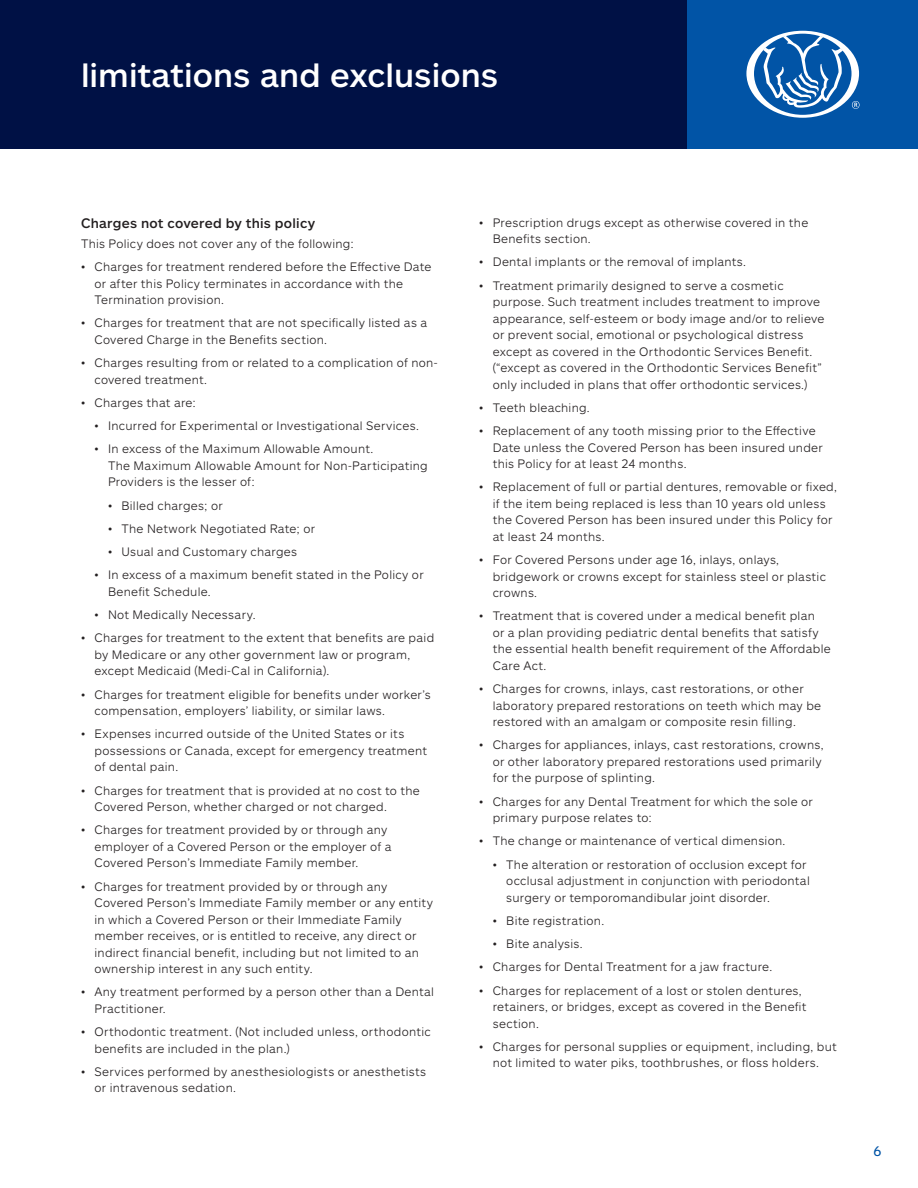
<style>
.page{position:relative;width:918px;height:1188px;background:#fff}
.page>*{position:absolute;margin:0;border:0;box-sizing:border-box;transform-origin:0 0}
.t1{font:500 33px "Allstate Sans";color:#fff}
.t2{font:500 13.5px "Allstate Sans";letter-spacing:.015em;color:#231f20}
.t3{font:13.5px "Allstate Sans";color:#0154a6}
.t4{font:300 12px/16.5px "Allstate Sans";letter-spacing:.025em;color:#231f20}
</style>
<div class="page">
<div style="left:0;top:0;width:918px;height:148px;background:#001145"></div>
<div style="left:688px;top:0;width:230px;height:148px;background:#0154a6"></div>
<svg style="left:746px;top:31px;width:114px;height:87px"></svg>
<p class="t1" style="left:81px;top:54px;width:419px">limitations and exclusions</p>
<p class="t2" style="left:81px;top:214px;width:236px">Charges not covered by this policy</p>
<p class="t4" style="left:81px;top:235px;width:274px">This Policy does not cover any of the following:</p>
<p class="t4" style="left:94px;top:258px;width:338px;text-indent:-14px">• Charges for treatment rendered before the Effective Date or after this Policy terminates in accordance with the<br>Termination provision.</p>
<p class="t4" style="left:94px;top:314px;width:334px;text-indent:-14px">• Charges for treatment that are not specifically listed as a<br>Covered Charge in the Benefits section.</p>
<p class="t4" style="left:94px;top:354px;width:345px;text-indent:-14px">• Charges resulting from or related to a complication of non&shy;covered treatment.</p>
<p class="t4" style="left:81px;top:394px;width:116px">• Charges that are:</p>
<p class="t4" style="left:94px;top:417px;width:326px">• Incurred for Experimental or Investigational Services.</p>
<p class="t4" style="left:108px;top:440px;width:321px;text-indent:-14px">• In excess of the Maximum Allowable Amount.<br>The Maximum Allowable Amount for Non-Participating<br>Providers is the lesser of:</p>
<p class="t4" style="left:108px;top:497px;width:116px">• Billed charges; or</p>
<p class="t4" style="left:108px;top:520px;width:209px">• The Network Negotiated Rate; or</p>
<p class="t4" style="left:108px;top:543px;width:191px">• Usual and Customary charges</p>
<p class="t4" style="left:108px;top:566px;width:317px;text-indent:-14px">• In excess of a maximum benefit stated in the Policy or<br>Benefit Schedule.</p>
<p class="t4" style="left:94px;top:606px;width:163px">• Not Medically Necessary.</p>
<p class="t4" style="left:94px;top:629px;width:341px;text-indent:-14px">• Charges for treatment to the extent that benefits are paid by Medicare or any other government law or program, except Medicaid (Medi-Cal in California).</p>
<p class="t4" style="left:94px;top:686px;width:338px;text-indent:-14px">• Charges for treatment eligible for benefits under worker’s compensation, employers’ liability, or similar laws.</p>
<p class="t4" style="left:94px;top:725px;width:334px;text-indent:-14px">• Expenses incurred outside of the United States or its possessions or Canada, except for emergency treatment of dental pain.</p>
<p class="t4" style="left:94px;top:782px;width:327px;text-indent:-14px">• Charges for treatment that is provided at no cost to the<br>Covered Person, whether charged or not charged.</p>
<p class="t4" style="left:94px;top:821px;width:298px;text-indent:-14px">• Charges for treatment provided by or through any employer of a Covered Person or the employer of a<br>Covered Person’s Immediate Family member.</p>
<p class="t4" style="left:94px;top:878px;width:340px;text-indent:-14px">• Charges for treatment provided by or through any Covered Person’s Immediate Family member or any entity in which a Covered Person or their Immediate Family member receives, or is entitled to receive, any direct or indirect financial benefit, including but not limited to an ownership interest in any such entity.</p>
<p class="t4" style="left:94px;top:983px;width:341px;text-indent:-14px">• Any treatment performed by a person other than a Dental<br>Practitioner.</p>
<p class="t4" style="left:94px;top:1023px;width:338px;text-indent:-14px">• Orthodontic treatment. (Not included unless, orthodontic benefits are included in the plan.)</p>
<p class="t4" style="left:94px;top:1063px;width:333px;text-indent:-14px">• Services performed by anesthesiologists or anesthetists or intravenous sedation.</p>
<p class="t4" style="left:493px;top:214px;width:317px;text-indent:-14px">• Prescription drugs except as otherwise covered in the<br>Benefits section.</p>
<p class="t4" style="left:479px;top:253px;width:268px">• Dental implants or the removal of implants.</p>
<p class="t4" style="left:493px;top:277px;width:333px;text-indent:-14px">• Treatment primarily designed to serve a cosmetic purpose. Such treatment includes treatment to improve appearance, self-esteem or body image and/or to relieve or prevent social, emotional or psychological distress except as covered in the Orthodontic Services Benefit. (“except as covered in the Orthodontic Services Benefit” only included in plans that offer orthodontic services.)</p>
<p class="t4" style="left:479px;top:399px;width:112px">• Teeth bleaching.</p>
<p class="t4" style="left:493px;top:422px;width:332px;text-indent:-14px">• Replacement of any tooth missing prior to the Effective<br>Date unless the Covered Person has been insured under this Policy for at least 24 months.</p>
<p class="t4" style="left:493px;top:478px;width:346px;text-indent:-14px">• Replacement of full or partial dentures, removable or fixed, if the item being replaced is less than 10 years old unless the Covered Person has been insured under this Policy for at least 24 months.</p>
<p class="t4" style="left:493px;top:551px;width:335px;text-indent:-14px">• For Covered Persons under age 16, inlays, onlays, bridgework or crowns except for stainless steel or plastic crowns.</p>
<p class="t4" style="left:493px;top:607px;width:339px;text-indent:-14px">• Treatment that is covered under a medical benefit plan<br>or a plan providing pediatric dental benefits that satisfy the essential health benefit requirement of the Affordable Care Act.</p>
<p class="t4" style="left:493px;top:680px;width:330px;text-indent:-14px">• Charges for crowns, inlays, cast restorations, or other laboratory prepared restorations on teeth which may be restored with an amalgam or composite resin filling.</p>
<p class="t4" style="left:493px;top:736px;width:333px;text-indent:-14px">• Charges for appliances, inlays, cast restorations, crowns, or other laboratory prepared restorations used primarily for the purpose of splinting.</p>
<p class="t4" style="left:493px;top:793px;width:322px;text-indent:-14px">• Charges for any Dental Treatment for which the sole or primary purpose relates to:</p>
<p class="t4" style="left:479px;top:832px;width:308px">• The change or maintenance of vertical dimension.</p>
<p class="t4" style="left:506px;top:856px;width:305px;text-indent:-14px">• The alteration or restoration of occlusion except for occlusal adjustment in conjunction with periodontal surgery or temporomandibular joint disorder.</p>
<p class="t4" style="left:493px;top:912px;width:113px">• Bite registration.</p>
<p class="t4" style="left:493px;top:935px;width:91px">• Bite analysis.</p>
<p class="t4" style="left:479px;top:958px;width:294px">• Charges for Dental Treatment for a jaw fracture.</p>
<p class="t4" style="left:493px;top:982px;width:315px;text-indent:-14px">• Charges for replacement of a lost or stolen dentures, retainers, or bridges, except as covered in the Benefit section.</p>
<p class="t4" style="left:479px;top:1038px;width:359px;text-align:center">• Charges for personal supplies or equipment, including, but not limited to water piks, toothbrushes, or floss holders.</p>
<p class="t3" style="left:874px;top:1142px;width:9px">6</p>
</div>
